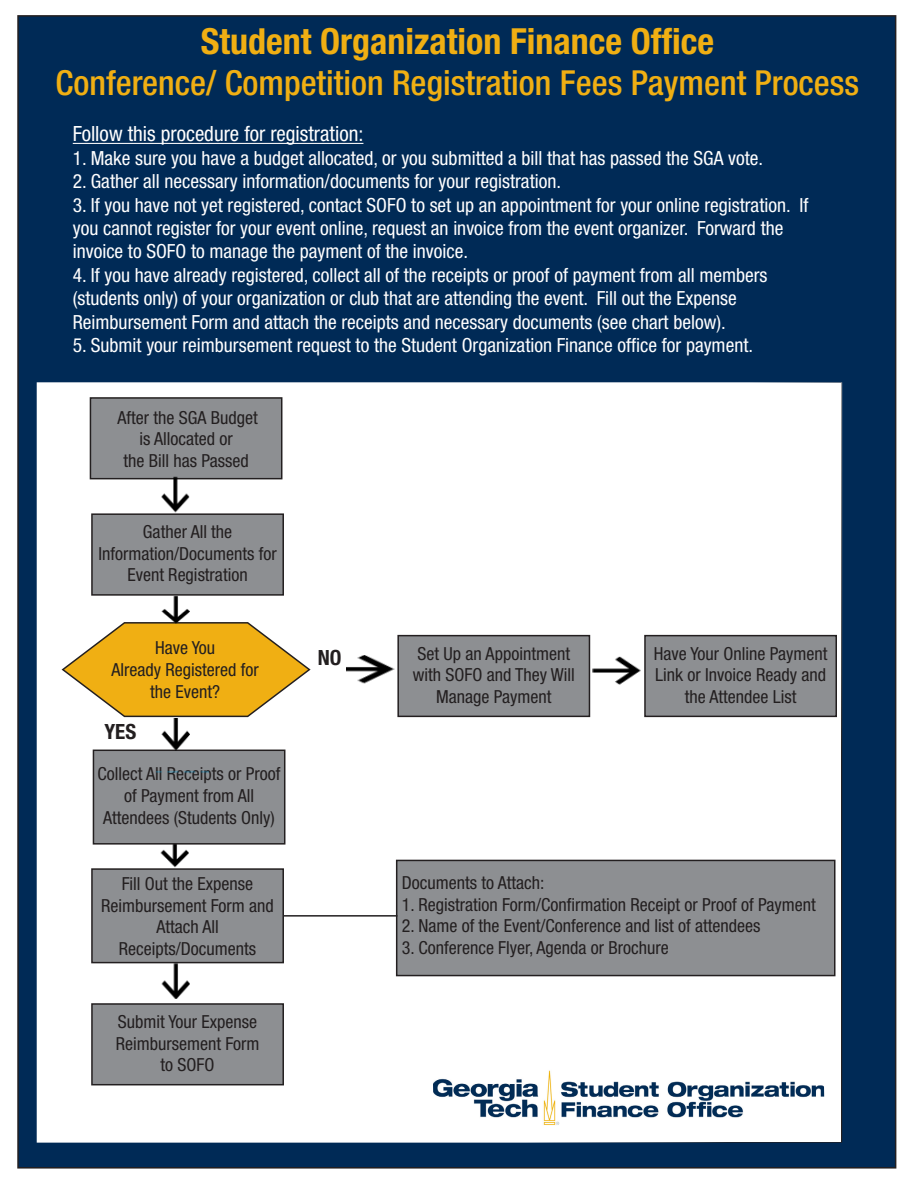
<style>
.page{position:relative;width:918px;height:1188px;background:#fff}
.page>*{position:absolute;margin:0;border:0;box-sizing:border-box;transform-origin:0 0}
.t1{font:700 condensed 36px "Helvetica Neue LT Std";color:#f0af13}
.t2{font:500 condensed 34.5px "Helvetica Neue LT Std";color:#f0af13}
.t3{font:condensed 21px "Helvetica Neue LT Std";color:#fff}
.t4{font:700 condensed 21px "Helvetica Neue LT Std";color:#231f20}
.t5{font:condensed 19.5px/23.4px "Helvetica Neue LT Std";color:#fff}
.t6{font:condensed 18px/21.6px "Helvetica Neue LT Std";color:#231f20;text-align:center}
</style>
<div class="page">
<div style="left:18px;top:16px;width:878px;height:1152px;background:#002a56"></div>
<hr style="left:73px;top:143px;width:290px;height:1px;background:#fff">
<div style="left:37px;top:382px;width:805px;height:761px;background:#fff;border:2px solid #fff"></div>
<img style="left:160px;top:845px;width:29px;height:23px">
<div style="left:92px;top:1004px;width:191px;height:81px;background:#8d8f92"></div>
<div style="left:91px;top:1003px;width:193px;height:82px;border:2px solid #231f20"></div>
<div style="left:398px;top:636px;width:191px;height:80px;background:#8d8f92"></div>
<div style="left:397px;top:635px;width:193px;height:82px;border:2px solid #231f20"></div>
<div style="left:645px;top:636px;width:191px;height:80px;background:#8d8f92"></div>
<div style="left:644px;top:635px;width:193px;height:82px;border:2px solid #231f20"></div>
<div style="left:397px;top:860px;width:438px;height:116px;background:#8d8f92"></div>
<div style="left:396px;top:860px;width:440px;height:116px;border:2px solid #231f20"></div>
<hr style="left:284px;top:915px;width:113px;height:2px;background:#231f20">
<div style="left:92px;top:514px;width:191px;height:81px;background:#8d8f92"></div>
<div style="left:91px;top:513px;width:193px;height:83px;border:2px solid #231f20"></div>
<div style="left:90px;top:398px;width:192px;height:81px;background:#8d8f92"></div>
<div style="left:90px;top:397px;width:192px;height:82px;border:2px solid #231f20"></div>
<svg style="left:61px;top:622px;width:250px;height:96px"></svg>
<div style="left:93px;top:750px;width:192px;height:94px;background:#8d8f92"></div>
<div style="left:93px;top:750px;width:192px;height:95px;border:2px solid #231f20"></div>
<div style="left:92px;top:869px;width:191px;height:94px;background:#8d8f92"></div>
<div style="left:91px;top:868px;width:193px;height:95px;border:2px solid #231f20"></div>
<img style="left:433px;top:1070px;width:392px;height:55px">
<img style="left:156px;top:476px;width:52px;height:40px">
<img style="left:146px;top:593px;width:62px;height:34px">
<img style="left:156px;top:718px;width:52px;height:55px">
<img style="left:156px;top:960px;width:52px;height:39px">
<img style="left:346px;top:637px;width:70px;height:52px">
<img style="left:590px;top:644px;width:57px;height:45px">
<h1 class="t1" style="left:201px;top:19px;width:515px">Student Organization Finance Office</h1>
<h2 class="t2" style="left:56px;top:62px;width:805px">Conference/ Competition Registration Fees Payment Process</h2>
<p class="t3" style="left:73px;top:122px;width:292px">Follow this procedure for registration:</p>
<p class="t5" style="left:73px;top:146px;width:692px">1. Make sure you have a budget allocated, or you submitted a bill that has passed the SGA vote.</p>
<p class="t5" style="left:73px;top:169px;width:490px">2. Gather all necessary information/documents for your registration.</p>
<p class="t5" style="left:73px;top:193px;width:737px">3. If you have not yet registered, contact SOFO to set up an appointment for your online registration. If you cannot register for your event online, request an invoice from the event organizer. Forward the invoice to SOFO to manage the payment of the invoice.</p>
<p class="t5" style="left:73px;top:263px;width:696px">4. If you have already registered, collect all of the receipts or proof of payment from all members (students only) of your organization or club that are attending the event. Fill out the Expense<br>Reimbursement Form and attach the receipts and necessary documents (see chart below).</p>
<p class="t5" style="left:73px;top:333px;width:682px">5. Submit your reimbursement request to the Student Organization Finance office for payment.</p>
<p class="t6" style="left:117px;top:406px;width:142px">After the SGA Budget is Allocated or<br>the Bill has Passed</p>
<p class="t6" style="left:98px;top:521px;width:180px">Gather All the<br>Information/Documents for<br>Event Registration</p>
<p class="t6" style="left:111px;top:637px;width:149px">Have You<br>Already Registered for the Event?</p>
<p class="t4" style="left:104px;top:719px;width:33px">YES</p>
<p class="t6" style="left:98px;top:763px;width:184px">Collect All Receipts or Proof of Payment from All<br>Attendees (Students Only)</p>
<p class="t6" style="left:101px;top:873px;width:174px">Fill Out the Expense<br>Reimbursement Form and<br>Attach All<br>Receipts/Documents</p>
<p class="t6" style="left:116px;top:1011px;width:145px">Submit Your Expense<br>Reimbursement Form to SOFO</p>
<p class="t4" style="left:318px;top:645px;width:25px">NO</p>
<p class="t6" style="left:413px;top:642px;width:163px">Set Up an Appointment with SOFO and They Will<br>Manage Payment</p>
<p class="t6" style="left:654px;top:642px;width:175px">Have Your Online Payment<br>Link or Invoice Ready and the Attendee List</p>
<p class="t6" style="left:402px;top:872px;width:144px">Documents to Attach:</p>
<p class="t6" style="left:402px;top:893px;width:416px">1. Registration Form/Confirmation Receipt or Proof of Payment</p>
<p class="t6" style="left:402px;top:915px;width:360px">2. Name of the Event/Conference and list of attendees</p>
<p class="t6" style="left:402px;top:937px;width:269px">3. Conference Flyer, Agenda or Brochure</p>
</div>
